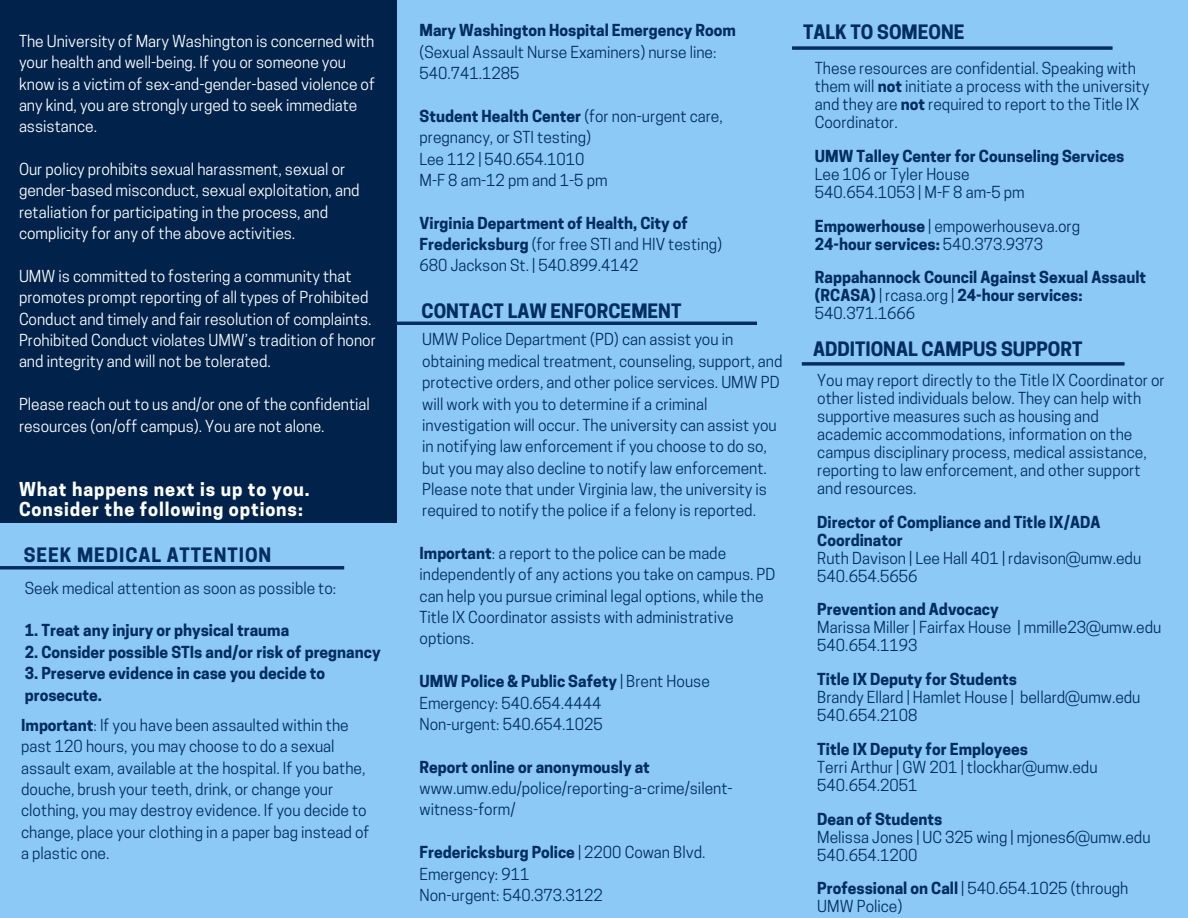
<style>
.page{position:relative;width:1188px;height:918px;background:#8dc9f7}
.page>*{position:absolute;margin:0;border:0;box-sizing:border-box;transform-origin:0 0}
.t1{font:700 18.75px "Cooper Hewitt";color:#002d61}
.t2{font:700 18.75px "Cooper Hewitt";letter-spacing:.05em;color:#002d61}
.t3{font:700 18px/20.2px "Cooper Hewitt";letter-spacing:.05em;color:#fff}
.t4{font:15.6px/21.3px "Cooper Hewitt";color:#002d61}
.t5{font:15.6px/21.3px "Cooper Hewitt";color:#fff}
.t6{font:700 15.6px/18px "Cooper Hewitt";color:#002d61}
.s1{font-weight:700}
.s2{font-weight:400}
</style>
<div class="page">
<div style="left:0;top:0;width:397px;height:523px;background:#01234b"></div>
<svg style="left:0;top:566px;width:344px;height:4px"></svg>
<svg style="left:396px;top:322px;width:361px;height:3px"></svg>
<svg style="left:792px;top:46px;width:321px;height:4px"></svg>
<svg style="left:802px;top:362px;width:323px;height:4px"></svg>
<p class="t5" style="left:19px;top:32px;width:357px">The University of Mary Washington is concerned with your health and well-being. If you or someone you know is a victim of sex-and-gender-based violence of any kind, you are strongly urged to seek immediate assistance.</p>
<p class="t5" style="left:19px;top:161px;width:342px">Our policy prohibits sexual harassment, sexual or gender-based misconduct, sexual exploitation, and retaliation for participating in the process, and complicity for any of the above activities.</p>
<p class="t5" style="left:19px;top:267px;width:358px">UMW is committed to fostering a community that promotes prompt reporting of all types of Prohibited Conduct and timely and fair resolution of complaints.<br>Prohibited Conduct violates UMW’s tradition of honor and integrity and will not be tolerated.</p>
<p class="t5" style="left:19px;top:396px;width:352px">Please reach out to us and/or one of the confidential resources (on/off campus). You are not alone.</p>
<p class="t3" style="left:19px;top:481px;width:292px">What happens next is up to you.<br>Consider the following options:</p>
<p class="t2" style="left:24px;top:548px;width:249px">SEEK MEDICAL ATTENTION</p>
<p class="t4" style="left:25px;top:579px;width:313px">Seek medical attention as soon as possible to:</p>
<p class="t6" style="left:25px;top:624px;width:266px">1. Treat any injury or physical trauma</p>
<p class="t6" style="left:25px;top:645px;width:357px">2. Consider possible STIs and/or risk of pregnancy</p>
<p class="t6" style="left:25px;top:665px;width:302px;line-height:21.3px">3. Preserve evidence in case you decide to prosecute.</p>
<p class="t4" style="left:21px;top:716px;width:350px"><span class="s1">Important</span>: If you have been assaulted within the past 120 hours, you may choose to do a sexual assault exam, available at the hospital. If you bathe, douche, brush your teeth, drink, or change your clothing, you may destroy evidence. If you decide to change, place your clothing in a paper bag instead of a plastic one.</p>
<p class="t6" style="left:420px;top:23px;width:318px">Mary Washington Hospital Emergency Room</p>
<p class="t4" style="left:420px;top:43px;width:298px">(Sexual Assault Nurse Examiners) nurse line:<br>540.741.1285</p>
<p class="t4" style="left:420px;top:107px;width:305px"><span class="s1">Student Health Center</span> (for non-urgent care, pregnancy, or STI testing)<br>Lee 112 | 540.654.1010<br>M-F 8 am-12 pm and 1-5 pm</p>
<p class="t4" style="left:420px;top:214px;width:304px"><span class="s1">Virginia Department of Health, City of<br>Fredericksburg</span> (for free STI and HIV testing)<br>680 Jackson St. | 540.899.4142</p>
<p class="t1" style="left:422px;top:303px;width:261px">CONTACT LAW ENFORCEMENT</p>
<p class="t4" style="left:422px;top:331px;width:362px">UMW Police Department (PD) can assist you in obtaining medical treatment, counseling, support, and protective orders, and other police services. UMW PD will work with you to determine if a criminal investigation will occur. The university can assist you in notifying law enforcement if you choose to do so, but you may also decline to notify law enforcement.<br>Please note that under Virginia law, the university is required to notify the police if a felony is reported.</p>
<p class="t4" style="left:420px;top:544px;width:357px"><span class="s1">Important</span>: a report to the police can be made independently of any actions you take on campus. PD can help you pursue criminal legal options, while the Title IX Coordinator assists with administrative options.</p>
<p class="t4" style="left:420px;top:673px;width:292px"><span class="s1">UMW Police &amp; Public Safety</span> | Brent House<br>Emergency: 540.654.4444<br>Non-urgent: 540.654.1025</p>
<p class="t6" style="left:420px;top:760px;width:232px">Report online or anonymously at</p>
<p class="t4" style="left:420px;top:780px;width:315px">www.umw.edu/police/reporting-a-crime/silent&shy;witness-form/</p>
<p class="t4" style="left:420px;top:844px;width:287px"><span class="s1">Fredericksburg Police</span> | 2200 Cowan Blvd.<br>Emergency: 911<br>Non-urgent: 540.373.3122</p>
<p class="t1" style="left:803px;top:25px;width:163px">TALK TO SOMEONE</p>
<p class="t4" style="left:815px;top:61px;width:336px;line-height:18px">These resources are confidential. Speaking with them will <span class="s1">not</span> initiate a process with the university and they are <span class="s1">not</span> required to report to the Title IX Coordinator.</p>
<p class="t6" style="left:815px;top:149px;width:311px">UMW Talley Center for Counseling Services</p>
<p class="t4" style="left:815px;top:167px;width:211px;line-height:18px">Lee 106 or Tyler House<br>540.654.1053 | M-F 8 am-5 pm</p>
<p class="t4" style="left:815px;top:219px;width:267px;line-height:18px"><span class="s1">Empowerhouse</span> | empowerhouseva.org<br><span class="s1">24-hour services:</span> 540.373.9373</p>
<p class="t6" style="left:815px;top:270px;width:333px">Rappahannock Council Against Sexual Assault (RCASA) <span class="s2">| rcasa.org |</span> 24-hour services:<br><span class="s2">540.371.1666</span></p>
<p class="t1" style="left:813px;top:342px;width:271px">ADDITIONAL CAMPUS SUPPORT</p>
<p class="t4" style="left:817px;top:373px;width:349px;line-height:18px">You may report directly to the Title IX Coordinator or other listed individuals below. They can help with supportive measures such as housing and academic accommodations, information on the campus disciplinary process, medical assistance, reporting to law enforcement, and other support and resources.</p>
<p class="t6" style="left:817px;top:515px;width:285px">Director of Compliance and Title IX/ADA<br>Coordinator</p>
<p class="t4" style="left:817px;top:551px;width:325px;line-height:18px">Ruth Davison | Lee Hall 401 | rdavison@umw.edu<br>540.654.5656</p>
<p class="t6" style="left:817px;top:603px;width:183px">Prevention and Advocacy</p>
<p class="t4" style="left:817px;top:621px;width:346px;line-height:18px">Marissa Miller | Fairfax House | mmille23@umw.edu<br>540.654.1193</p>
<p class="t6" style="left:817px;top:672px;width:201px">Title IX Deputy for Students</p>
<p class="t4" style="left:817px;top:690px;width:325px;line-height:18px">Brandy Ellard | Hamlet House | bellard@umw.edu<br>540.654.2108</p>
<p class="t6" style="left:817px;top:742px;width:212px">Title IX Deputy for Employees</p>
<p class="t4" style="left:817px;top:760px;width:282px;line-height:18px">Terri Arthur | GW 201 | tlockhar@umw.edu<br>540.654.2051</p>
<p class="t6" style="left:817px;top:812px;width:126px">Dean of Students</p>
<p class="t4" style="left:817px;top:830px;width:335px;line-height:18px">Melissa Jones | UC 325 wing | mjones6@umw.edu<br>540.654.1200</p>
<p class="t4" style="left:817px;top:882px;width:313px;line-height:18px"><span class="s1">Professional on Call</span> | 540.654.1025 (through<br>UMW Police)</p>
</div>
